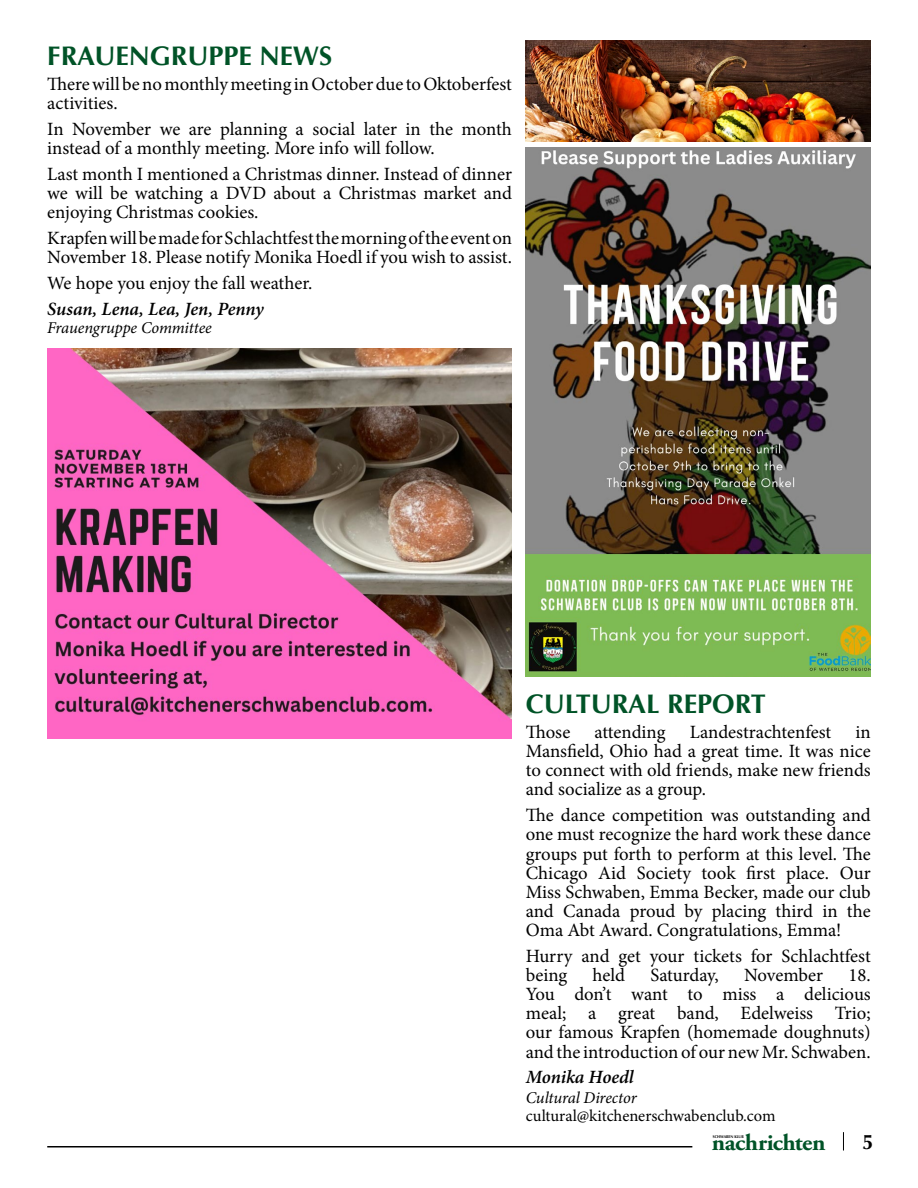
<style>
.page{position:relative;width:918px;height:1188px;background:#fff}
.page>*{position:absolute;margin:0;border:0;box-sizing:border-box;transform-origin:0 0}
.t1{font:700 27px "Optima";color:#005327}
.t2{font:700 23.25px "Adobe Garamond Pro";letter-spacing:-.02em;color:#005327;scale:1.05 1}
.t3{font:700 21px "Optima";color:#000;scale:.95 1}
.t4{font:18.75px/19.2px "Minion Pro";color:#000}
.t5{font:italic 600 18.75px "Minion Pro";letter-spacing:-.005em;color:#000}
.t6{font:italic 16.5px "Minion Pro";letter-spacing:-.01em;color:#000}
.t7{font:16.5px "Minion Pro";letter-spacing:-.005em;color:#000}
.t8{font:700 4.05px "Optima";letter-spacing:-.015em;color:#000;scale:.95 1}
</style>
<div class="page">
<hr style="left:47px;top:1146px;width:645px;height:2px;background:#000">
<svg style="left:843px;top:1132px;width:1px;height:18px"></svg>
<img style="left:47px;top:349px;width:465px;height:389px">
<img style="left:526px;top:147px;width:345px;height:529px">
<img style="left:526px;top:40px;width:345px;height:102px">
<h1 class="t1" style="left:47px;top:40px;width:287px">FRAUENGRUPPE NEWS</h1>
<p class="t4" style="left:47px;top:74px;width:466px">There will be no monthly meeting in October due to Oktoberfest activities.</p>
<p class="t4" style="left:47px;top:119px;width:466px">In November we are planning a social later in the month instead of a monthly meeting. More info will follow.</p>
<p class="t4" style="left:47px;top:164px;width:466px;text-align:justify">Last month I mentioned a Christmas dinner. Instead of dinner we will be watching a DVD about a Christmas market and enjoying Christmas cookies.</p>
<p class="t4" style="left:47px;top:229px;width:466px">Krapfen will be made for Schlachtfest the morning of the event on<br>November 18. Please notify Monika Hoedl if you wish to assist.</p>
<p class="t4" style="left:47px;top:274px;width:267px">We hope you enjoy the fall weather.</p>
<p class="t5" style="left:47px;top:295px;width:218px">Susan, Lena, Lea, Jen, Penny</p>
<p class="t6" style="left:47px;top:316px;width:166px">Frauengruppe Committee</p>
<h1 class="t1" style="left:526px;top:688px;width:242px">CULTURAL REPORT</h1>
<p class="t4" style="left:526px;top:723px;width:46px">Those</p>
<p class="t4" style="left:595px;top:723px;width:72px">attending</p>
<p class="t4" style="left:690px;top:723px;width:143px">Landestrachtenfest</p>
<p class="t4" style="left:526px;top:723px;width:347px;text-align:justify;text-indent:330px">in Mansfield, Ohio had a great time. It was nice to connect with old friends, make new friends and socialize as a group.</p>
<p class="t4" style="left:526px;top:806px;width:347px;text-align:justify">The dance competition was outstanding and one must recognize the hard work these dance groups put forth to perform at this level. The Chicago Aid Society took first place. Our Miss Schwaben, Emma Becker, made our club and Canada proud by placing third in the Oma Abt Award. Congratulations, Emma!</p>
<p class="t4" style="left:526px;top:946px;width:347px">Hurry and get your tickets for Schlachtfest being</p>
<p class="t4" style="left:593px;top:966px;width:34px">held</p>
<p class="t4" style="left:650px;top:966px;width:70px">Saturday,</p>
<p class="t4" style="left:744px;top:966px;width:81px">November</p>
<p class="t4" style="left:526px;top:966px;width:347px;text-align:justify;text-indent:323px">18.<br>You don’t want to miss a delicious meal; a great band, Edelweiss Trio; our famous Krapfen (homemade doughnuts) and the introduction of our new Mr. Schwaben.</p>
<p class="t5" style="left:526px;top:1064px;width:110px">Monika Hoedl</p>
<p class="t6" style="left:526px;top:1086px;width:113px">Cultural Director</p>
<p class="t7" style="left:526px;top:1104px;width:251px">cultural@kitchenerschwabenclub.com</p>
<p class="t2" style="left:712px;top:1129px;width:110px">nachrichten</p>
<p class="t3" style="left:863px;top:1130px;width:13px">5</p>
<p class="t8" style="left:713px;top:1134px;width:34px">SCHWABEN KLUB</p>
</div>
